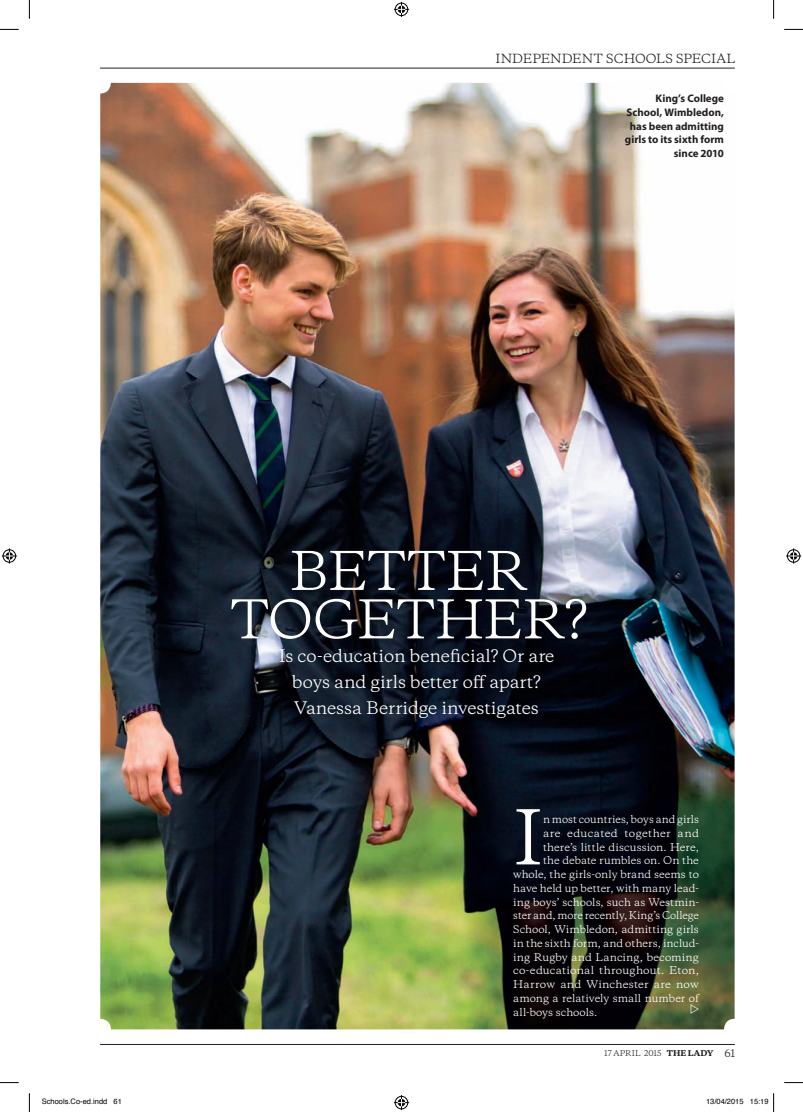
<style>
.page{position:relative;width:803px;height:1112px;background:#fff}
.page>*{position:absolute;margin:0;border:0;box-sizing:border-box;transform-origin:0 0}
.t1{font:70.75px "Galaxie Copernicus";color:#fff}
.t2{font:50px/48.4px "Galaxie Copernicus";color:#fff;text-align:center}
.t3{font:16.25px/26.2px "Galaxie Copernicus";letter-spacing:-.005em;color:#fff;text-align:center}
.t4{font:11.88px "Galaxie Copernicus";letter-spacing:-.025em;color:#231f20}
.t5{font:700 11px/13.8px "Myriad Pro";color:#231f20;text-align:right}
.t6{font:10px "Galaxie Copernicus";letter-spacing:.01em;color:#fff}
.t7{font:10px "Galaxie Copernicus";letter-spacing:-.01em;color:#fff}
.t8{font:10px "Galaxie Copernicus";letter-spacing:.03em;color:#fff}
.t9{font:7.5px "Helvetica";color:#000}
.t10{font:7.5px "Galaxie Copernicus";letter-spacing:.01em;color:#231f20}
.s1{font-weight:800}
.s2{font-size:10px}
</style>
<div class="page">
<hr style="left:101px;top:1043px;width:633px;height:1px;background:#231f20">
<hr style="left:101px;top:68px;width:633px;height:1px;background:#231f20">
<img style="left:100px;top:83px;width:634px;height:946px">
<svg style="left:0;top:29px;width:19px;height:1px"></svg>
<svg style="left:784px;top:29px;width:19px;height:1px"></svg>
<svg style="left:0;top:1082px;width:19px;height:1px"></svg>
<svg style="left:784px;top:1082px;width:19px;height:1px"></svg>
<svg style="left:29px;top:0;width:1px;height:19px"></svg>
<svg style="left:29px;top:1093px;width:1px;height:18px"></svg>
<svg style="left:773px;top:0;width:1px;height:19px"></svg>
<svg style="left:394px;top:2px;width:15px;height:15px"></svg>
<svg style="left:394px;top:1095px;width:15px;height:14px"></svg>
<svg style="left:2px;top:548px;width:15px;height:15px"></svg>
<svg style="left:786px;top:548px;width:15px;height:15px"></svg>
<svg style="left:773px;top:1093px;width:1px;height:18px"></svg>
<svg style="left:691px;top:1004px;width:8px;height:9px"></svg>
<p class="t4" style="left:495px;top:51px;width:241px">independent schools special</p>
<p class="t5" style="left:625px;top:91px;width:100px">King’s College<br>School, Wimbledon, has been admitting girls to its sixth form since 2010</p>
<p class="t2" style="left:229px;top:547px;width:360px">Better toGether?</p>
<p class="t3" style="left:279px;top:642px;width:277px">is co-education beneficial? or are boys and girls better off apart?<br>Vanessa Berridge investigates</p>
<p class="t1" style="left:513px;top:789px;width:31px">i</p>
<p class="t6" style="left:543px;top:812px;width:157px">n most countries, boys and girls</p>
<p class="t8" style="left:543px;top:826px;width:157px">are educated together and</p>
<p class="t6" style="left:543px;top:839px;width:157px">there’s little discussion. here,</p>
<p class="t6" style="left:543px;top:853px;width:157px">the debate rumbles on. on the</p>
<p class="t6" style="left:513px;top:867px;width:187px">whole, the girls-only brand seems to</p>
<p class="t6" style="left:513px;top:881px;width:187px">have held up better, with many lead-</p>
<p class="t6" style="left:513px;top:894px;width:187px">ing boys’ schools, such as Westmin-</p>
<p class="t7" style="left:513px;top:908px;width:187px">ster and, more recently, King’s college</p>
<p class="t6" style="left:513px;top:922px;width:187px">school, Wimbledon, admitting girls</p>
<p class="t6" style="left:513px;top:936px;width:187px">in the sixth form, and others, includ-</p>
<p class="t6" style="left:513px;top:949px;width:187px">ing rugby and lancing, becoming</p>
<p class="t6" style="left:513px;top:963px;width:187px">co-educational throughout. eton,</p>
<p class="t6" style="left:513px;top:977px;width:187px">harrow and Winchester are now</p>
<p class="t6" style="left:513px;top:991px;width:187px">among a relatively small number of</p>
<p class="t6" style="left:513px;top:1004px;width:85px">all-boys schools.</p>
<p class="t10" style="left:604px;top:1047px;width:132px">17 april 2015 <span class="s1">The Lady</span> <span class="s2">61</span></p>
<p class="t9" style="left:42px;top:1095px;width:82px">Schools.Co-ed.indd 61</p>
<p class="t9" style="left:706px;top:1095px;width:64px">13/04/2015 15:19</p>
</div>
